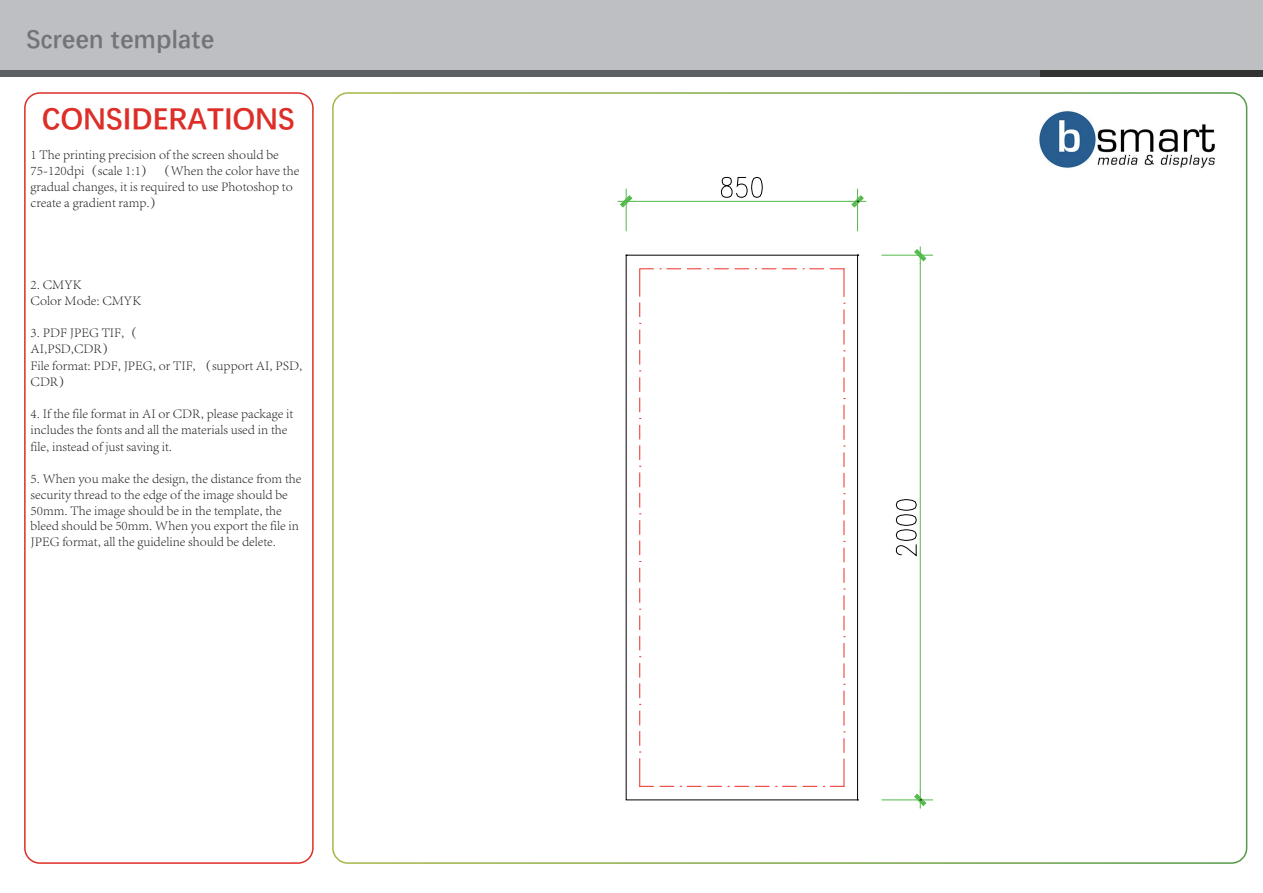
<style>
.page{position:relative;width:1263px;height:893px;background:#fff}
.page>*{position:absolute;margin:0;border:0;box-sizing:border-box;transform-origin:0 0}
.t1{font:700 30px "Deng Xian";color:#dd2e28}
.t2{font:700 25.5px "Deng Xian";color:#727477}
.t3{font:300 13.5px/16.2px "Adobe Song Std";color:#231f20}
</style>
<div class="page">
<div style="left:0;top:0;width:1263px;height:76px;background:#bdbfc3"></div>
<div style="left:1040px;top:70px;width:223px;height:6px;background:#323233"></div>
<div style="left:0;top:70px;width:1040px;height:6px;background:#5d6163"></div>
<div style="left:24px;top:92px;width:290px;height:772px;border:2px solid #dd2e28;border-radius:15px"></div>
<hr style="left:882px;top:255px;width:50px;height:1px;background:#52b94a">
<hr style="left:882px;top:800px;width:50px;height:1px;background:#52b94a">
<hr style="left:920px;top:263px;width:1px;height:529px;background:#52b94a">
<svg style="left:915px;top:247px;width:11px;height:16px"></svg>
<svg style="left:915px;top:792px;width:11px;height:16px"></svg>
<svg style="left:896px;top:499px;width:21px;height:57px"></svg>
<svg style="left:844px;top:739px;width:1px;height:13px"></svg>
<svg style="left:844px;top:711px;width:1px;height:14px"></svg>
<svg style="left:844px;top:691px;width:1px;height:14px"></svg>
<svg style="left:844px;top:664px;width:1px;height:13px"></svg>
<svg style="left:844px;top:643px;width:1px;height:14px"></svg>
<svg style="left:844px;top:616px;width:1px;height:14px"></svg>
<svg style="left:844px;top:596px;width:1px;height:13px"></svg>
<svg style="left:844px;top:569px;width:1px;height:13px"></svg>
<svg style="left:844px;top:548px;width:1px;height:14px"></svg>
<svg style="left:844px;top:521px;width:1px;height:14px"></svg>
<svg style="left:844px;top:501px;width:1px;height:13px"></svg>
<svg style="left:844px;top:473px;width:1px;height:14px"></svg>
<svg style="left:844px;top:453px;width:1px;height:13px"></svg>
<svg style="left:844px;top:426px;width:1px;height:13px"></svg>
<svg style="left:844px;top:405px;width:1px;height:14px"></svg>
<svg style="left:844px;top:378px;width:1px;height:14px"></svg>
<svg style="left:844px;top:358px;width:1px;height:13px"></svg>
<svg style="left:844px;top:330px;width:1px;height:14px"></svg>
<svg style="left:844px;top:310px;width:1px;height:14px"></svg>
<svg style="left:830px;top:269px;width:15px;height:27px"></svg>
<svg style="left:810px;top:269px;width:13px;height:1px"></svg>
<svg style="left:783px;top:269px;width:13px;height:1px"></svg>
<svg style="left:762px;top:269px;width:14px;height:1px"></svg>
<svg style="left:735px;top:269px;width:14px;height:1px"></svg>
<svg style="left:715px;top:269px;width:13px;height:1px"></svg>
<svg style="left:687px;top:269px;width:14px;height:1px"></svg>
<svg style="left:667px;top:269px;width:13px;height:1px"></svg>
<svg style="left:639px;top:268px;width:15px;height:29px"></svg>
<svg style="left:639px;top:303px;width:1px;height:13px"></svg>
<svg style="left:639px;top:330px;width:1px;height:14px"></svg>
<svg style="left:639px;top:351px;width:1px;height:13px"></svg>
<svg style="left:639px;top:378px;width:1px;height:13px"></svg>
<svg style="left:639px;top:398px;width:1px;height:14px"></svg>
<svg style="left:639px;top:425px;width:1px;height:14px"></svg>
<svg style="left:639px;top:446px;width:1px;height:13px"></svg>
<svg style="left:639px;top:473px;width:1px;height:14px"></svg>
<svg style="left:639px;top:493px;width:1px;height:14px"></svg>
<svg style="left:639px;top:521px;width:1px;height:13px"></svg>
<svg style="left:639px;top:541px;width:1px;height:14px"></svg>
<svg style="left:639px;top:568px;width:1px;height:14px"></svg>
<svg style="left:639px;top:589px;width:1px;height:13px"></svg>
<svg style="left:639px;top:616px;width:1px;height:13px"></svg>
<svg style="left:639px;top:636px;width:1px;height:14px"></svg>
<svg style="left:639px;top:664px;width:1px;height:13px"></svg>
<svg style="left:639px;top:684px;width:1px;height:14px"></svg>
<svg style="left:639px;top:711px;width:1px;height:14px"></svg>
<svg style="left:639px;top:732px;width:1px;height:13px"></svg>
<svg style="left:639px;top:759px;width:14px;height:28px"></svg>
<svg style="left:660px;top:786px;width:14px;height:1px"></svg>
<svg style="left:687px;top:786px;width:14px;height:1px"></svg>
<svg style="left:708px;top:786px;width:13px;height:1px"></svg>
<svg style="left:735px;top:786px;width:14px;height:1px"></svg>
<svg style="left:755px;top:786px;width:14px;height:1px"></svg>
<svg style="left:783px;top:786px;width:13px;height:1px"></svg>
<svg style="left:803px;top:786px;width:14px;height:1px"></svg>
<svg style="left:830px;top:759px;width:15px;height:28px"></svg>
<hr style="left:626px;top:189px;width:1px;height:42px;background:#52b94a">
<hr style="left:857px;top:189px;width:1px;height:42px;background:#52b94a">
<hr style="left:634px;top:201px;width:215px;height:1px;background:#52b94a">
<svg style="left:618px;top:196px;width:16px;height:11px"></svg>
<svg style="left:849px;top:196px;width:17px;height:11px"></svg>
<svg style="left:721px;top:177px;width:42px;height:21px"></svg>
<img style="left:1039px;top:111px;width:176px;height:57px">
<h2 class="t2" style="left:27px;top:22px;width:189px">Screen template</h2>
<h1 class="t1" style="left:42px;top:98px;width:254px">CONSIDERATIONS</h1>
<p class="t3" style="left:31px;top:146px;width:270px">1 The printing precision of the screen should be 75-120dpi（scale 1:1） （When the color have the gradual changes, it is required to use Photoshop to create a gradient ramp.）</p>
<p class="t3" style="left:31px;top:276px;width:112px">2. CMYK<br>Color Mode: CMYK</p>
<p class="t3" style="left:31px;top:325px;width:273px">3. PDF JPEG TIF,（<br>AI,PSD,CDR）<br>File format: PDF, JPEG, or TIF, （support AI, PSD,<br>CDR）</p>
<p class="t3" style="left:31px;top:406px;width:264px">4. If the file format in AI or CDR, please package it includes the fonts and all the materials used in the file, instead of just saving it.</p>
<p class="t3" style="left:31px;top:471px;width:272px;line-height:15.8px">5. When you make the design, the distance from the security thread to the edge of the image should be 50mm. The image should be in the template, the bleed should be 50mm. When you export the file in JPEG format, all the guideline should be delete.</p>
</div>
